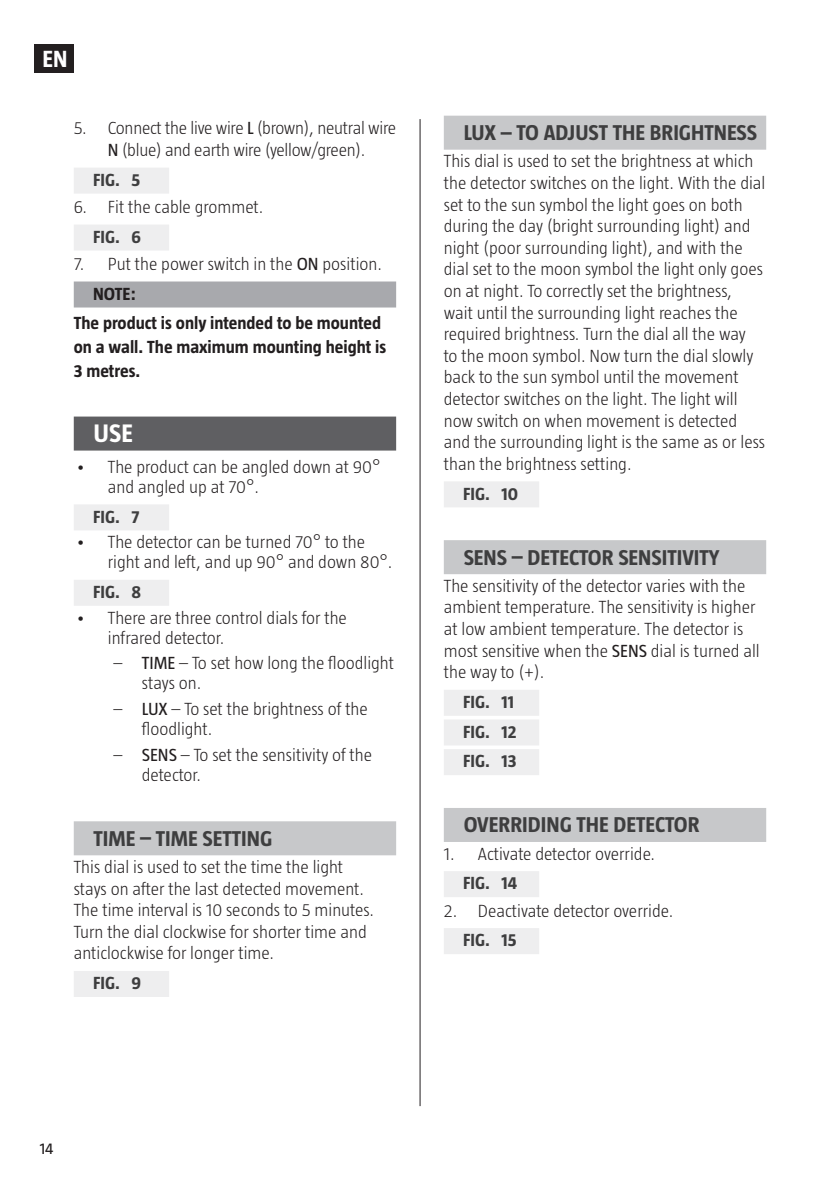
<style>
.page{position:relative;width:840px;height:1191px;background:#fff}
.page>*{position:absolute;margin:0;border:0;box-sizing:border-box;transform-origin:0 0}
.t1{font:700 26px "Taz";color:#fff}
.t2{font:700 24px "Taz";color:#fff}
.t3{font:700 22px "Taz";color:#3e3e3f}
.t4{font:300 18px/21.6px "Taz";color:#231f20}
.t5{font:700 18px/24px "Taz";color:#231f20}
.t6{font:700 18px/29.6px "Taz";color:#3e3e3f}
.t7{font:16px "Taz";color:#231f20}
.s1{font-weight:400}
</style>
<div class="page">
<div style="left:35px;top:44px;width:39px;height:29px;background:#231f20"></div>
<hr style="left:419px;top:119px;width:1px;height:987px;background:#231f20">
<div style="left:443px;top:116px;width:322px;height:34px;background:#c7c8ca"></div>
<div style="left:443px;top:481px;width:96px;height:26px;background:#eeeeef"></div>
<div style="left:443px;top:540px;width:322px;height:34px;background:#c7c8ca"></div>
<div style="left:443px;top:690px;width:96px;height:26px;background:#eeeeef"></div>
<div style="left:443px;top:719px;width:96px;height:26px;background:#eeeeef"></div>
<div style="left:443px;top:749px;width:96px;height:26px;background:#eeeeef"></div>
<div style="left:443px;top:808px;width:322px;height:34px;background:#c7c8ca"></div>
<div style="left:443px;top:871px;width:96px;height:26px;background:#eeeeef"></div>
<div style="left:443px;top:928px;width:96px;height:26px;background:#eeeeef"></div>
<div style="left:74px;top:168px;width:95px;height:26px;background:#eeeeef"></div>
<div style="left:74px;top:224px;width:95px;height:26px;background:#eeeeef"></div>
<div style="left:74px;top:281px;width:322px;height:26px;background:#a8a9ad"></div>
<div style="left:74px;top:416px;width:322px;height:34px;background:#5f5f62"></div>
<div style="left:74px;top:504px;width:95px;height:26px;background:#eeeeef"></div>
<div style="left:74px;top:580px;width:95px;height:26px;background:#eeeeef"></div>
<div style="left:74px;top:821px;width:322px;height:34px;background:#c7c8ca"></div>
<div style="left:74px;top:971px;width:95px;height:26px;background:#eeeeef"></div>
<h2 class="t2" style="left:43px;top:45px;width:26px">EN</h2>
<p class="t4" style="left:74px;top:117px;width:324px;text-align:center">5. Connect the live wire <span class="s1">L</span> (brown), neutral wire<br><span class="s1">N</span> (blue) and earth wire (yellow/green).</p>
<p class="t6" style="left:93px;top:165px;width:49px">FIG. 5</p>
<p class="t4" style="left:74px;top:196px;width:191px">6. Fit the cable grommet.</p>
<p class="t6" style="left:93px;top:221px;width:49px">FIG. 6</p>
<p class="t4" style="left:74px;top:253px;width:309px">7. Put the power switch in the <span class="s1">ON</span> position.</p>
<p class="t5" style="left:93px;top:281px;width:44px">NOTE:</p>
<p class="t5" style="left:74px;top:311px;width:309px">The product is only intended to be mounted</p>
<p class="t5" style="left:74px;top:335px;width:314px">on a wall. The maximum mounting height is<br>3 metres.</p>
<h1 class="t1" style="left:94px;top:418px;width:41px">USE</h1>
<p class="t4" style="left:108px;top:456px;width:274px;line-height:20px;text-indent:-32px">• The product can be angled down at 90° and angled up at 70°.</p>
<p class="t6" style="left:93px;top:501px;width:48px">FIG. 7</p>
<p class="t4" style="left:108px;top:532px;width:286px;line-height:20px;text-indent:-32px">• The detector can be turned 70° to the right and left, and up 90° and down 80°.</p>
<p class="t6" style="left:93px;top:577px;width:50px">FIG. 8</p>
<p class="t4" style="left:108px;top:607px;width:240px;line-height:20px;text-indent:-32px">• There are three control dials for the infrared detector.</p>
<p class="t4" style="left:142px;top:653px;width:253px;line-height:20px;text-indent:-28px">– <span class="s1">TIME</span> – To set how long the floodlight stays on.</p>
<p class="t4" style="left:142px;top:698px;width:227px;line-height:20px;text-indent:-28px">– <span class="s1">LUX</span> – To set the brightness of the floodlight.</p>
<p class="t4" style="left:142px;top:744px;width:232px;line-height:20px;text-indent:-28px">– <span class="s1">SENS</span> – To set the sensitivity of the detector.</p>
<p class="t3" style="left:94px;top:826px;width:180px">TIME – TIME SETTING</p>
<p class="t4" style="left:74px;top:856px;width:301px">This dial is used to set the time the light stays on after the last detected movement.<br>The time interval is 10 seconds to 5 minutes.<br>Turn the dial clockwise for shorter time and anticlockwise for longer time.</p>
<p class="t6" style="left:93px;top:968px;width:49px">FIG. 9</p>
<p class="t3" style="left:463px;top:120px;width:295px">LUX – TO ADJUST THE BRIGHTNESS</p>
<p class="t4" style="left:443px;top:150px;width:323px">This dial is used to set the brightness at which the detector switches on the light. With the dial set to the sun symbol the light goes on both during the day (bright surrounding light) and night (poor surrounding light), and with the dial set to the moon symbol the light only goes on at night. To correctly set the brightness, wait until the surrounding light reaches the required brightness. Turn the dial all the way<br>to the moon symbol. Now turn the dial slowly back to the sun symbol until the movement detector switches on the light. The light will now switch on when movement is detected and the surrounding light is the same as or less than the brightness setting.</p>
<p class="t6" style="left:463px;top:478px;width:56px">FIG. 10</p>
<p class="t3" style="left:463px;top:545px;width:257px">SENS – DETECTOR SENSITIVITY</p>
<p class="t4" style="left:443px;top:575px;width:317px">The sensitivity of the detector varies with the ambient temperature. The sensitivity is higher at low ambient temperature. The detector is most sensitive when the <span class="s1">SENS</span> dial is turned all the way to (+).</p>
<p class="t6" style="left:463px;top:687px;width:55px">FIG. 11<br>FIG. 12<br>FIG. 13</p>
<p class="t3" style="left:463px;top:812px;width:237px">OVERRIDING THE DETECTOR</p>
<p class="t4" style="left:443px;top:842px;width:213px">1. Activate detector override.</p>
<p class="t6" style="left:463px;top:868px;width:55px">FIG. 14</p>
<p class="t4" style="left:443px;top:899px;width:231px">2. Deactivate detector override.</p>
<p class="t6" style="left:463px;top:925px;width:55px">FIG. 15</p>
<p class="t7" style="left:40px;top:1139px;width:15px">14</p>
</div>
